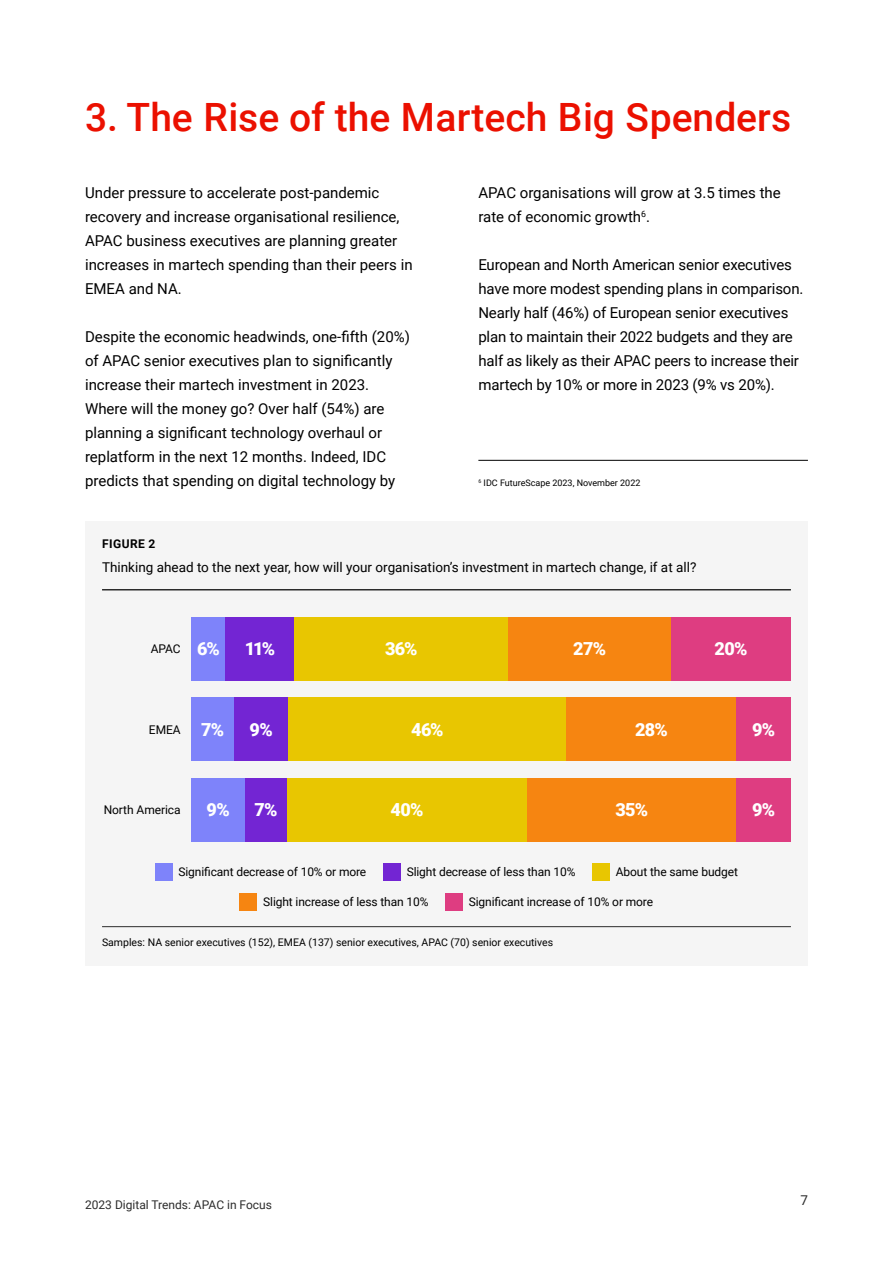
<style>
.page{position:relative;width:893px;height:1263px;background:#fff}
.page>*{position:absolute;margin:0;border:0;box-sizing:border-box;transform-origin:0 0}
.t1{font:500 39px "Roboto";color:#eb1000}
.t2{font:900 18px "Roboto";letter-spacing:-.035em;color:#fff}
.t3{font:15px/24px "Roboto";color:#000}
.t4{font:13.5px "Roboto";color:#000}
.t5{font:13.5px "Roboto";color:#2c2c2c}
.t6{font:12px "Roboto";letter-spacing:-.01em;color:#000}
.t7{font:12px "Roboto";color:#2c2c2c}
.t8{font:700 12px "Roboto";letter-spacing:.035em;color:#000}
.t9{font:10.5px "Roboto";color:#000}
.t10{font:9px "Roboto";color:#000}
</style>
<div class="page">
<hr style="left:478px;top:460px;width:330px;height:1px;background:#000">
<div style="left:85px;top:521px;width:723px;height:445px;background:#f5f5f5"></div>
<hr style="left:102px;top:589px;width:689px;height:1px;background:#2c2c2c">
<hr style="left:102px;top:926px;width:689px;height:1px;background:#2c2c2c">
<div style="left:155px;top:863px;width:17px;height:17px;background:#7e83fa"></div>
<div style="left:592px;top:863px;width:17px;height:17px;background:#e8c601"></div>
<div style="left:383px;top:863px;width:17px;height:17px;background:#7325d3"></div>
<div style="left:240px;top:893px;width:17px;height:17px;background:#f68511"></div>
<div style="left:445px;top:893px;width:17px;height:17px;background:#de3d81"></div>
<div style="left:191px;top:617px;width:35px;height:63px;background:#7e83fa"></div>
<div style="left:226px;top:617px;width:68px;height:63px;background:#7325d3"></div>
<div style="left:294px;top:617px;width:214px;height:63px;background:#e8c601"></div>
<div style="left:508px;top:617px;width:163px;height:63px;background:#f68511"></div>
<div style="left:671px;top:617px;width:120px;height:63px;background:#de3d81"></div>
<div style="left:191px;top:697px;width:43px;height:64px;background:#7e83fa"></div>
<div style="left:234px;top:697px;width:54px;height:64px;background:#7325d3"></div>
<div style="left:288px;top:697px;width:278px;height:64px;background:#e8c601"></div>
<div style="left:566px;top:697px;width:171px;height:64px;background:#f68511"></div>
<div style="left:737px;top:697px;width:54px;height:64px;background:#de3d81"></div>
<div style="left:191px;top:778px;width:54px;height:64px;background:#7e83fa"></div>
<div style="left:245px;top:778px;width:42px;height:64px;background:#7325d3"></div>
<div style="left:287px;top:778px;width:240px;height:64px;background:#e8c601"></div>
<div style="left:527px;top:778px;width:210px;height:64px;background:#f68511"></div>
<div style="left:737px;top:778px;width:54px;height:64px;background:#de3d81"></div>
<h1 class="t1" style="left:85px;top:90px;width:708px">3. The Rise of the Martech Big Spenders</h1>
<p class="t3" style="left:85px;top:180px;width:329px">Under pressure to accelerate post-pandemic recovery and increase organisational resilience, APAC business executives are planning greater increases in martech spending than their peers in EMEA and NA.</p>
<p class="t3" style="left:85px;top:324px;width:326px">Despite the economic headwinds, one-fifth (20%) of APAC senior executives plan to significantly increase their martech investment in 2023.<br>Where will the money go? Over half (54%) are planning a significant technology overhaul or replatform in the next 12 months. Indeed, IDC predicts that spending on digital technology by</p>
<p class="t3" style="left:478px;top:180px;width:304px">APAC organisations will grow at 3.5 times the rate of economic growth<sup>6</sup>.</p>
<p class="t3" style="left:478px;top:252px;width:326px">European and North American senior executives have more modest spending plans in comparison.<br>Nearly half (46%) of European senior executives plan to maintain their 2022 budgets and they are half as likely as their APAC peers to increase their martech by 10% or more in 2023 (9% vs 20%).</p>
<p class="t10" style="left:478px;top:476px;width:164px"><sup>6</sup> IDC FutureScape 2023, November 2022</p>
<p class="t8" style="left:102px;top:535px;width:54px">FIGURE 2</p>
<p class="t4" style="left:102px;top:558px;width:596px">Thinking ahead to the next year, how will your organisation’s investment in martech change, if at all?</p>
<p class="t6" style="left:151px;top:640px;width:31px">APAC</p>
<p class="t2" style="left:197px;top:636px;width:24px">6%</p>
<p class="t2" style="left:245px;top:636px;width:32px">11%</p>
<p class="t2" style="left:385px;top:636px;width:34px">36%</p>
<p class="t2" style="left:573px;top:636px;width:34px">27%</p>
<p class="t2" style="left:715px;top:636px;width:34px">20%</p>
<p class="t6" style="left:149px;top:721px;width:33px">EMEA</p>
<p class="t2" style="left:201px;top:717px;width:25px">7%</p>
<p class="t2" style="left:250px;top:717px;width:25px">9%</p>
<p class="t2" style="left:411px;top:717px;width:34px">46%</p>
<p class="t2" style="left:635px;top:717px;width:34px">28%</p>
<p class="t2" style="left:752px;top:717px;width:25px">9%</p>
<p class="t6" style="left:104px;top:802px;width:79px">North America</p>
<p class="t2" style="left:207px;top:797px;width:25px">9%</p>
<p class="t2" style="left:254px;top:797px;width:25px">7%</p>
<p class="t2" style="left:390px;top:797px;width:35px">40%</p>
<p class="t2" style="left:615px;top:797px;width:34px">35%</p>
<p class="t2" style="left:752px;top:797px;width:25px">9%</p>
<p class="t6" style="left:178px;top:864px;width:189px">Significant decrease of 10% or more</p>
<p class="t6" style="left:407px;top:864px;width:170px">Slight decrease of less than 10%</p>
<p class="t6" style="left:616px;top:864px;width:124px">About the same budget</p>
<p class="t6" style="left:263px;top:894px;width:167px">Slight increase of less than 10%</p>
<p class="t6" style="left:469px;top:894px;width:186px">Significant increase of 10% or more</p>
<p class="t9" style="left:102px;top:935px;width:453px">Samples: NA senior executives (152), EMEA (137) senior executives, APAC (70) senior executives</p>
<p class="t7" style="left:85px;top:1196px;width:188px">2023 Digital Trends: APAC in Focus</p>
<p class="t5" style="left:800px;top:1191px;width:9px">7</p>
</div>
